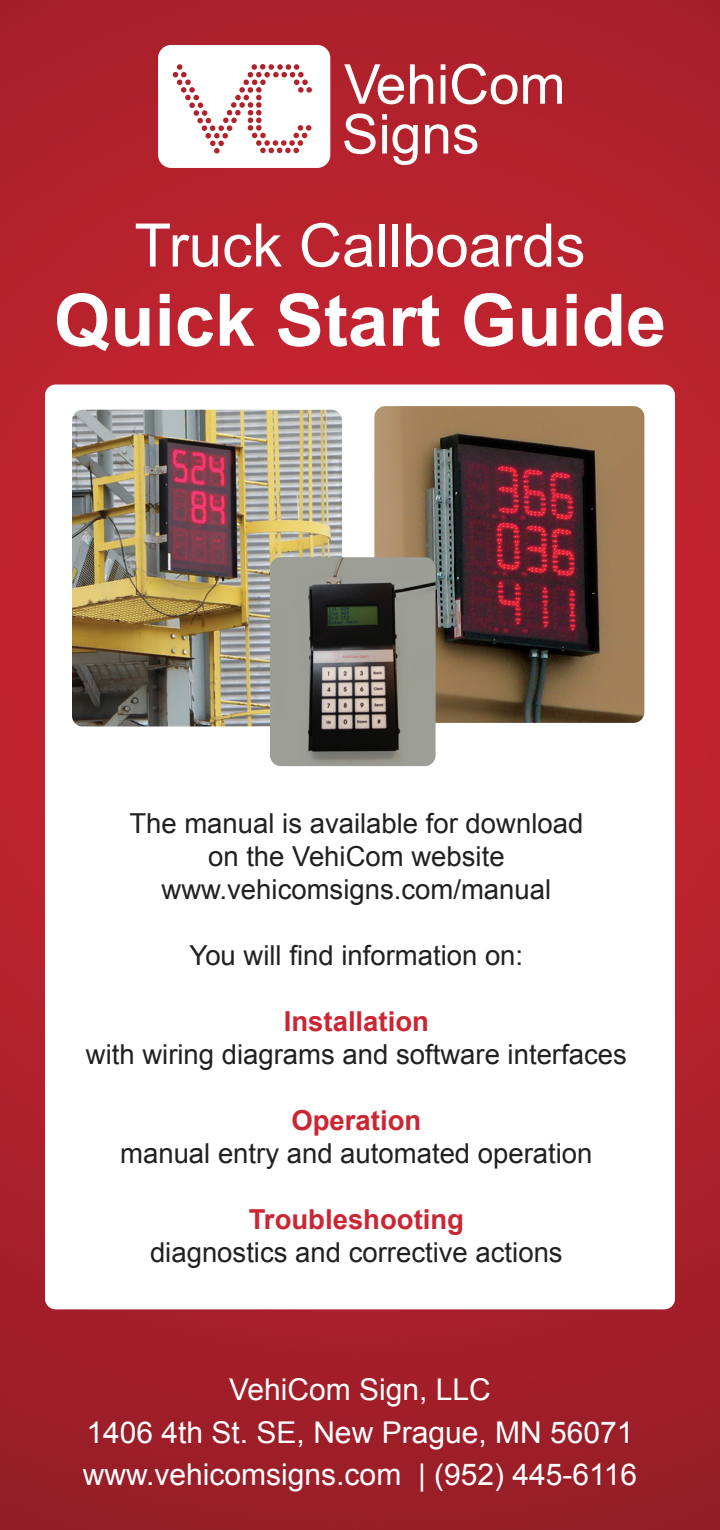
<style>
.page{position:relative;width:720px;height:1530px;background:#fff}
.page>*{position:absolute;margin:0;border:0;box-sizing:border-box;transform-origin:0 0}
.t1{font:700 72.5px "Arial";color:#fff}
.t2{font:60px "Arial";color:#fff}
.t3{font:30px "Arial";color:#fff}
.t4{font:27.5px/33px "Arial";color:#231f20;text-align:center}
.t5{font:700 27.5px "Arial";color:#cc2533}
</style>
<div class="page">
<img style="left:0;top:0;width:720px;height:1530px">
<div style="left:45px;top:384px;width:630px;height:925px;background:#fff;border-radius:11px"></div>
<img style="left:72px;top:410px;width:270px;height:317px">
<img style="left:374px;top:406px;width:270px;height:317px">
<img style="left:270px;top:557px;width:166px;height:209px">
<svg style="left:344px;top:64px;width:60px;height:40px"></svg>
<svg style="left:410px;top:64px;width:23px;height:40px"></svg>
<svg style="left:441px;top:64px;width:4px;height:6px"></svg>
<hr style="left:441px;top:75px;width:4px;height:29px;background:#fff">
<svg style="left:452px;top:64px;width:110px;height:40px"></svg>
<svg style="left:344px;top:113px;width:32px;height:41px"></svg>
<svg style="left:382px;top:114px;width:5px;height:6px"></svg>
<div style="left:382px;top:125px;width:5px;height:29px;background:#fff"></div>
<svg style="left:393px;top:124px;width:25px;height:41px"></svg>
<svg style="left:425px;top:124px;width:23px;height:30px"></svg>
<svg style="left:454px;top:124px;width:23px;height:30px"></svg>
<svg style="left:158px;top:45px;width:172px;height:123px"></svg>
<p class="t2" style="left:134px;top:206px;width:453px">Truck Callboards</p>
<p class="t1" style="left:54px;top:272px;width:614px">Quick Start Guide</p>
<p class="t4" style="left:129px;top:807px;width:455px">The manual is available for download on the VehiCom website www.vehicomsigns.com/manual</p>
<p class="t4" style="left:190px;top:939px;width:335px">You will find information on:</p>
<p class="t5" style="left:284px;top:1003px;width:147px">Installation</p>
<p class="t4" style="left:86px;top:1038px;width:543px">with wiring diagrams and software interfaces</p>
<p class="t5" style="left:291px;top:1102px;width:131px">Operation</p>
<p class="t4" style="left:120px;top:1137px;width:474px">manual entry and automated operation</p>
<p class="t5" style="left:249px;top:1201px;width:217px">Troubleshooting</p>
<p class="t4" style="left:150px;top:1236px;width:414px">diagnostics and corrective actions</p>
<p class="t3" style="left:229px;top:1370px;width:263px">VehiCom Sign, LLC</p>
<p class="t3" style="left:87px;top:1412px;width:548px">1406 4th St. SE, New Prague, MN 56071</p>
<p class="t3" style="left:83px;top:1455px;width:556px">www.vehicomsigns.com | (952) 445-6116</p>
</div>
